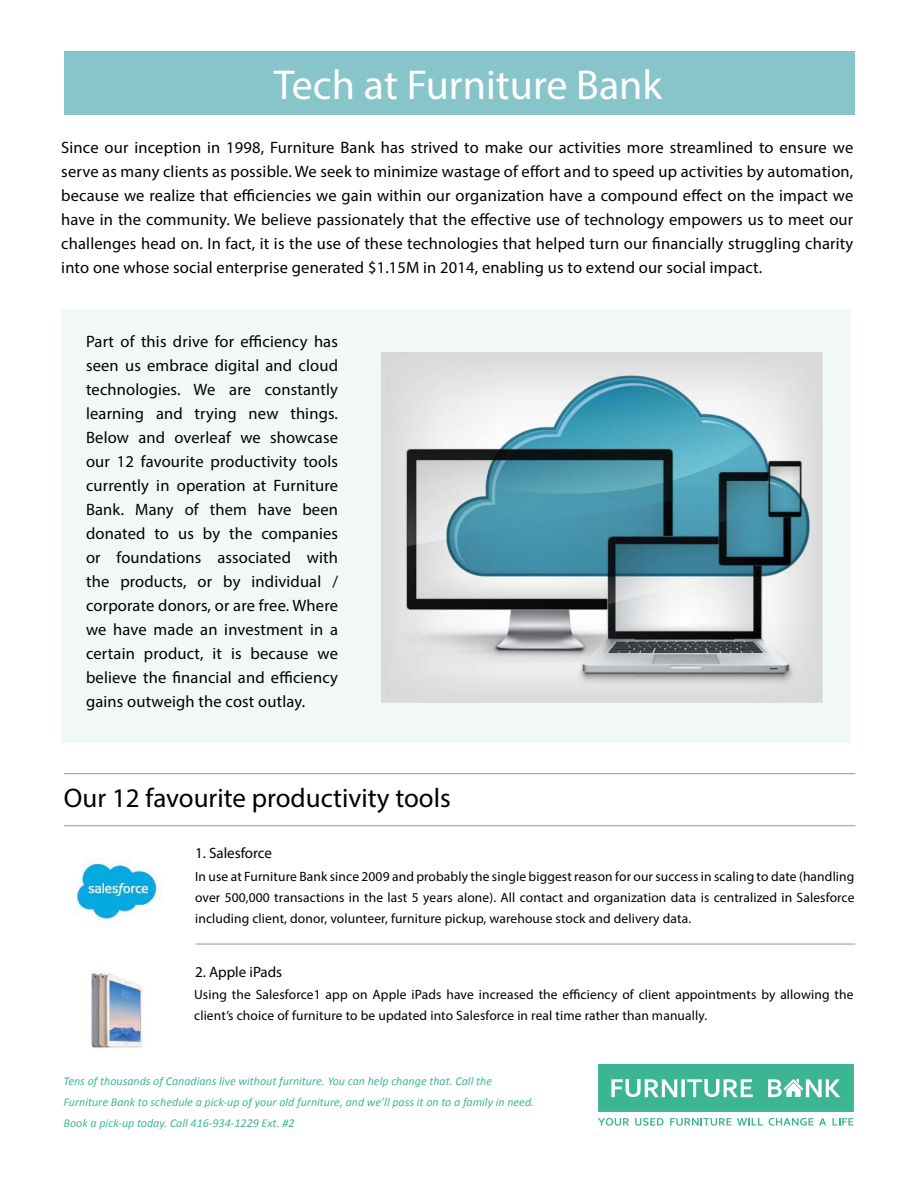
<style>
.page{position:relative;width:918px;height:1188px;background:#fff}
.page>*{position:absolute;margin:0;border:0;box-sizing:border-box;transform-origin:0 0}
.t1{font:42px "Myriad Pro";color:#fff}
.t2{font:27px "Myriad Pro";color:#000}
.t3{font:16.5px/24px "Myriad Pro";letter-spacing:.01em;color:#000;text-align:justify}
.t4{font:15px "Myriad Pro";color:#000}
.t5{font:13.5px/21px "Myriad Pro";letter-spacing:.01em;color:#000}
.t6{font:italic 12px/21px "Calibri";color:#40b694}
</style>
<div class="page">
<div style="left:61px;top:310px;width:789px;height:433px;background:#f2f7f7"></div>
<img style="left:381px;top:352px;width:442px;height:350px">
<div style="left:64px;top:51px;width:791px;height:63px;background:#87c5ca"></div>
<hr style="left:64px;top:773px;width:791px;height:1px;background:#939597">
<hr style="left:64px;top:825px;width:791px;height:1px;background:#939597">
<img style="left:72px;top:858px;width:89px;height:67px">
<img style="left:91px;top:972px;width:58px;height:76px">
<hr style="left:196px;top:944px;width:659px;height:1px;background:#939597">
<svg style="left:598px;top:1064px;width:256px;height:48px;background:#57c0a1"></svg>
<svg style="left:598px;top:1118px;width:31px;height:8px"></svg>
<svg style="left:635px;top:1118px;width:29px;height:8px"></svg>
<svg style="left:670px;top:1118px;width:93px;height:8px"></svg>
<svg style="left:769px;top:1118px;width:57px;height:8px"></svg>
<svg style="left:832px;top:1118px;width:22px;height:8px"></svg>
<h1 class="t1" style="left:274px;top:68px;width:390px">Tech at Furniture Bank</h1>
<p class="t3" style="left:61px;top:137px;width:794px">Since our inception in 1998, Furniture Bank has strived to make our activities more streamlined to ensure we serve as many clients as possible. We seek to minimize wastage of effort and to speed up activities by automation, because we realize that efficiencies we gain within our organization have a compound effect on the impact we have in the community. We believe passionately that the effective use of technology empowers us to meet our challenges head on. In fact, it is the use of these technologies that helped turn our financially struggling charity into one whose social enterprise generated $1.15M in 2014, enabling us to extend our social impact.</p>
<p class="t3" style="left:86px;top:331px;width:253px">Part of this drive for efficiency has seen us embrace digital and cloud technologies. We are constantly learning and trying new things.<br>Below and overleaf we showcase our 12 favourite productivity tools currently in operation at Furniture Bank. Many of them have been donated to us by the companies or foundations associated with the products, or by individual / corporate donors, or are free. Where we have made an investment in a certain product, it is because we believe the financial and efficiency gains outweigh the cost outlay.</p>
<h2 class="t2" style="left:64px;top:787px;width:388px">Our 12 favourite productivity tools</h2>
<p class="t4" style="left:195px;top:847px;width:78px">1. Salesforce</p>
<p class="t5" style="left:195px;top:867px;width:661px;text-align:justify">In use at Furniture Bank since 2009 and probably the single biggest reason for our success in scaling to date (handling over 500,000 transactions in the last 5 years alone). All contact and organization data is centralized in Salesforce including client, donor, volunteer, furniture pickup, warehouse stock and delivery data.</p>
<p class="t4" style="left:195px;top:965px;width:89px">2. Apple iPads</p>
<p class="t5" style="left:194px;top:985px;width:661px">Using the Salesforce1 app on Apple iPads have increased the efficiency of client appointments by allowing the client’s choice of furniture to be updated into Salesforce in real time rather than manually.</p>
<p class="t6" style="left:64px;top:1072px;width:472px">Tens of thousands of Canadians live without furniture. You can help change that. Call the<br>Furniture Bank to schedule a pick-up of your old furniture, and we’ll pass it on to a family in need.<br>Book a pick-up today. Call 416-934-1229 Ext. #2</p>
</div>
